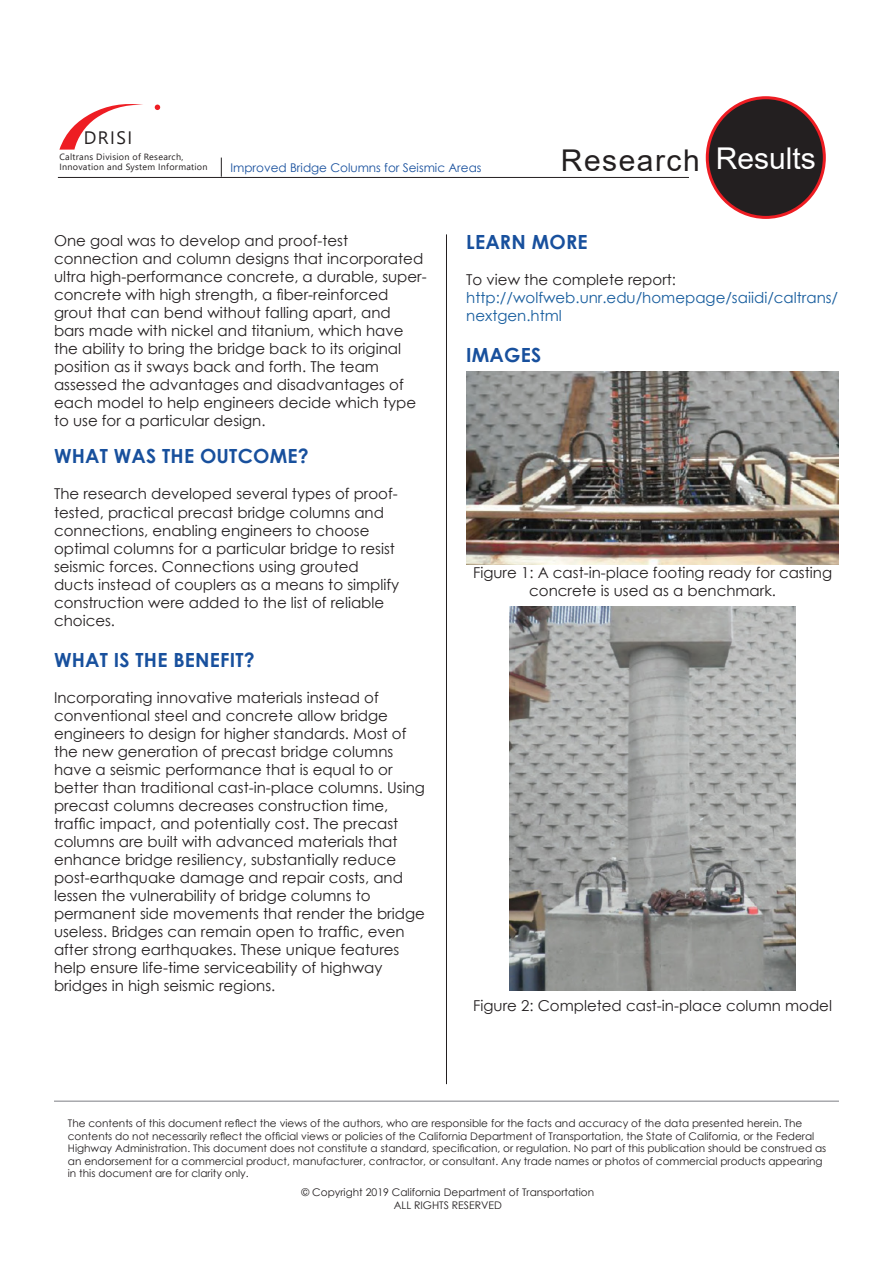
<style>
.page{position:relative;width:893px;height:1263px;background:#fff}
.page>*{position:absolute;margin:0;border:0;box-sizing:border-box;transform-origin:0 0}
.t1{font:30px "Arial";letter-spacing:.05em;color:#231f20}
.Heading_level_1_for{font:700 19.5px "Century Gothic";letter-spacing:.01em;color:#18509d}
.Body_Copy{font:700 19.5px "Century Gothic";letter-spacing:.01em;color:#18509d}
.t2{font:18px "Segoe UI";letter-spacing:.08em;color:#231f20}
.Body_Copy-2{font:15px/18px "Century Gothic";color:#231f20}
.t3{font:15px/18px "Century Gothic";color:#175d9e}
.t4{font:12px "Century Gothic";color:#18509d}
.t5{font:10.5px/12.6px "Century Gothic";color:#231f20}
.t6{font:9px/10.8px "Segoe UI";letter-spacing:.03em;color:#231f20}
.s1{color:#fff}
.s2{color:#231f20}
</style>
<div class="page">
<hr style="left:58px;top:177px;width:631px;height:1px;background:#231f20">
<svg style="left:221px;top:158px;width:1px;height:19px"></svg>
<hr style="left:446px;top:234px;width:1px;height:850px;background:#231f20">
<div style="left:707px;top:98px;width:117px;height:119px;background:#231f20;border-radius:50%"></div>
<div style="left:706px;top:96px;width:120px;height:123px;border:3px solid #ee1d23;border-radius:50%"></div>
<svg style="left:59px;top:104px;width:84px;height:46px"></svg>
<svg style="left:155px;top:105px;width:5px;height:5px"></svg>
<hr style="left:54px;top:1100px;width:785px;height:2px;background:#a8a9ad">
<img style="left:467px;top:371px;width:371px;height:193px">
<img style="left:509px;top:606px;width:287px;height:384px">
<p class="t2" style="left:84px;top:120px;width:50px">DRISI</p>
<p class="t6" style="left:59px;top:150px;width:150px">Caltrans Division of Research,<br>Innovation and System Information</p>
<p class="t4" style="left:230px;top:159px;width:253px">Improved Bridge Columns for Seismic Areas</p>
<h1 class="t1" style="left:561px;top:140px;width:256px">Research <span class="s1">Results</span></h1>
<p class="Body_Copy-2" style="left:54px;top:231px;width:374px">One goal was to develop and proof-test connection and column designs that incorporated ultra high-performance concrete, a durable, super&shy;concrete with high strength, a fiber-reinforced grout that can bend without falling apart, and<br>bars made with nickel and titanium, which have the ability to bring the bridge back to its original position as it sways back and forth. The team assessed the advantages and disadvantages of each model to help engineers decide which type to use for a particular design.</p>
<p class="Heading_level_1_for" style="left:54px;top:442px;width:256px">WHAT WAS THE OUTCOME?</p>
<p class="Body_Copy-2" style="left:54px;top:485px;width:347px">The research developed several types of proof&shy;tested, practical precast bridge columns and connections, enabling engineers to choose optimal columns for a particular bridge to resist seismic forces. Connections using grouted ducts instead of couplers as a means to simplify construction were added to the list of reliable choices.</p>
<p class="Heading_level_1_for" style="left:54px;top:645px;width:202px">WHAT IS THE BENEFIT?</p>
<p class="Body_Copy-2" style="left:54px;top:688px;width:372px">Incorporating innovative materials instead of conventional steel and concrete allow bridge engineers to design for higher standards. Most of the new generation of precast bridge columns have a seismic performance that is equal to or better than traditional cast-in-place columns. Using precast columns decreases construction time, traffic impact, and potentially cost. The precast columns are built with advanced materials that enhance bridge resiliency, substantially reduce post-earthquake damage and repair costs, and lessen the vulnerability of bridge columns to permanent side movements that render the bridge useless. Bridges can remain open to traffic, even after strong earthquakes. These unique features help ensure life-time serviceability of highway bridges in high seismic regions.</p>
<p class="Body_Copy" style="left:466px;top:227px;width:123px">LEARN MORE</p>
<p class="t3" style="left:466px;top:270px;width:373px"><span class="s2">To view the complete report: </span>http://wolfweb.unr.edu/homepage/saiidi/caltrans/ nextgen.html</p>
<p class="Heading_level_1_for" style="left:466px;top:341px;width:77px">IMAGES</p>
<p class="Body_Copy-2" style="left:473px;top:564px;width:360px;text-align:center">Figure 1: A cast-in-place footing ready for casting concrete is used as a benchmark.</p>
<p class="Body_Copy-2" style="left:473px;top:996px;width:360px">Figure 2: Completed cast-in-place column model</p>
<p class="t5" style="left:68px;top:1117px;width:760px">The contents of this document reflect the views of the authors, who are responsible for the facts and accuracy of the data presented herein. The contents do not necessarily reflect the official views or policies of the California Department of Transportation, the State of California, or the Federal Highway Administration. This document does not constitute a standard, specification, or regulation. No part of this publication should be construed as an endorsement for a commercial product, manufacturer, contractor, or consultant. Any trade names or photos of commercial products appearing in this document are for clarity only.</p>
<p class="t5" style="left:302px;top:1186px;width:294px">© Copyright 2019 California Department of Transportation</p>
<p class="t5" style="left:394px;top:1198px;width:110px">ALL RIGHTS RESERVED</p>
</div>
